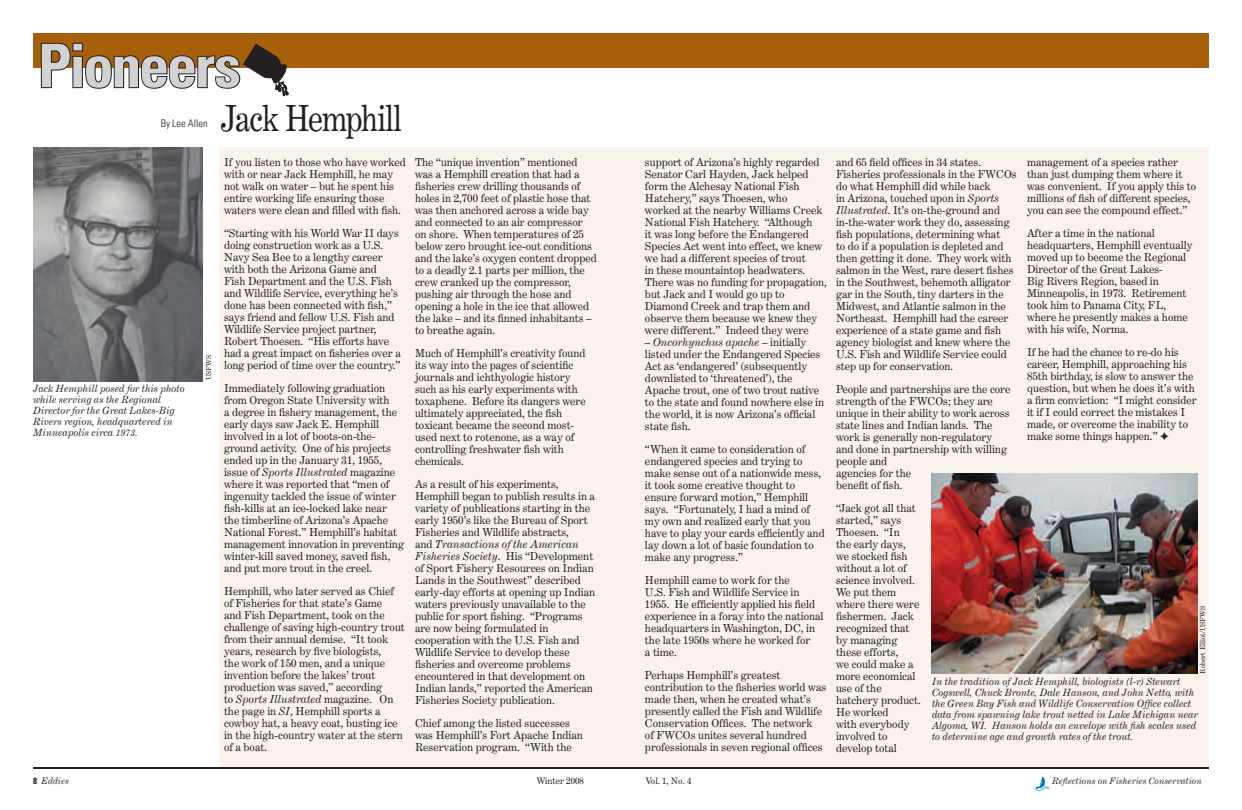
<style>
.page{position:relative;width:1242px;height:810px;background:#fff}
.page>*{position:absolute;margin:0;border:0;box-sizing:border-box;transform-origin:0 0}
.t1{font:700 condensed 60px "Univers";letter-spacing:-.035em;color:#d1d2d4}
.t2{font:36px "Century Expanded BT";letter-spacing:-.035em;color:#231f20;scale:.85 1}
.t3{font:11px/12px "Century Expanded BT";color:#231f20}
.t4{font:300 condensed 10.5px "Univers";color:#231f20}
.t5{font:italic 10px/11px "Century Expanded BT";color:#231f20}
.t6{font:italic 9px "Century Expanded BT";color:#231f20}
.t7{font:9px "Century Expanded BT";color:#231f20}
.t8{font:7px "Century Expanded BT";color:#231f20}
.s1{font-style:italic}
.s2{font-family:"Univers";font-weight:700;font-style:normal;font-stretch:condensed}
</style>
<div class="page">
<div style="left:220px;top:147px;width:401px;height:620px;background:#f9f3ec"></div>
<hr style="left:33px;top:767px;width:588px;height:2px;background:#231f20">
<div style="left:33px;top:33px;width:588px;height:35px;background:#a6600b"></div>
<svg style="left:40px;top:42px;width:248px;height:54px"></svg>
<div style="left:621px;top:147px;width:401px;height:620px;background:#f9f3ec"></div>
<div style="left:622px;top:33px;width:587px;height:35px;background:#a6600b"></div>
<hr style="left:621px;top:767px;width:588px;height:2px;background:#231f20">
<svg style="left:1033px;top:777px;width:16px;height:14px"></svg>
<div style="left:808px;top:147px;width:401px;height:620px;background:#f9f3ec"></div>
<img style="left:33px;top:147px;width:170px;height:235px">
<img style="left:931px;top:474px;width:266px;height:200px">
<h1 class="t1" style="left:38px;top:29px;width:204px">Pioneers</h1>
<p class="t4" style="left:161px;top:117px;width:48px">By Lee Allen</p>
<p class="t5" style="left:33px;top:383px;width:153px">Jack Hemphill posed for this photo while serving as the Regional<br>Director for the Great Lakes-Big<br>Rivers region, headquartered in<br>Minneapolis circa 1973.</p>
<p class="t8" style="left:204px;top:380px;width:27px;rotate:-90deg">USFWS</p>
<h2 class="t2" style="left:220px;top:96px;width:215px">Jack Hemphill</h2>
<p class="t3" style="left:224px;top:156px;width:183px">If you listen to those who have worked with or near Jack Hemphill, he may not walk on water – but he spent his entire working life ensuring those waters were clean and filled with fish.</p>
<p class="t3" style="left:224px;top:227px;width:178px">“Starting with his World War II days doing construction work as a U.S.<br>Navy Sea Bee to a lengthy career with both the Arizona Game and Fish Department and the U.S. Fish and Wildlife Service, everything he’s done has been connected with fish,” says friend and fellow U.S. Fish and Wildlife Service project partner, Robert Thoesen. “His efforts have had a great impact on fisheries over a long period of time over the country.”</p>
<p class="t3" style="left:224px;top:382px;width:182px">Immediately following graduation from Oregon State University with<br>a degree in fishery management, the early days saw Jack E. Hemphill involved in a lot of boots-on-the&shy;ground activity. One of his projects ended up in the January 31, 1955, issue of <span class="s1">Sports Illustrated</span> magazine where it was reported that “men of ingenuity tackled the issue of winter fish-kills at an ice-locked lake near the timberline of Arizona’s Apache National Forest.” Hemphill’s habitat management innovation in preventing winter-kill saved money, saved fish, and put more trout in the creel.</p>
<p class="t3" style="left:224px;top:585px;width:182px">Hemphill, who later served as Chief of Fisheries for that state’s Game<br>and Fish Department, took on the challenge of saving high-country trout from their annual demise. “It took years, research by five biologists,<br>the work of 150 men, and a unique invention before the lakes’ trout production was saved,” according<br>to <span class="s1">Sports Illustrated</span> magazine. On the page in <span class="s1">SI</span>, Hemphill sports a cowboy hat, a heavy coat, busting ice in the high-country water at the stern of a boat.</p>
<p class="t3" style="left:415px;top:156px;width:183px">The “unique invention” mentioned was a Hemphill creation that had a fisheries crew drilling thousands of holes in 2,700 feet of plastic hose that was then anchored across a wide bay and connected to an air compressor<br>on shore. When temperatures of 25 below zero brought ice-out conditions and the lake’s oxygen content dropped to a deadly 2.1 parts per million, the crew cranked up the compressor, pushing air through the hose and opening a hole in the ice that allowed the lake – and its finned inhabitants – to breathe again.</p>
<p class="t3" style="left:415px;top:347px;width:172px">Much of Hemphill’s creativity found its way into the pages of scientific journals and ichthyologic history such as his early experiments with toxaphene. Before its dangers were ultimately appreciated, the fish toxicant became the second most&shy;used next to rotenone, as a way of controlling freshwater fish with chemicals.</p>
<p class="t3" style="left:415px;top:478px;width:182px">As a result of his experiments, Hemphill began to publish results in a variety of publications starting in the early 1950’s like the Bureau of Sport Fisheries and Wildlife abstracts,<br>and <span class="s1">Transactions of the American Fisheries Society</span>. His “Development of Sport Fishery Resources on Indian Lands in the Southwest” described early-day efforts at opening up Indian waters previously unavailable to the public for sport fishing. “Programs are now being formulated in cooperation with the U.S. Fish and Wildlife Service to develop these fisheries and overcome problems encountered in that development on Indian lands,” reported the American Fisheries Society publication.</p>
<p class="t3" style="left:415px;top:717px;width:169px">Chief among the listed successes was Hemphill’s Fort Apache Indian<br>Reservation program. “With the</p>
<p class="t6" style="left:33px;top:775px;width:37px"><span class="s2">8</span> Eddies</p>
<p class="t7" style="left:537px;top:776px;width:49px">Winter 2008</p>
<p class="t3" style="left:645px;top:156px;width:183px">support of Arizona’s highly regarded Senator Carl Hayden, Jack helped form the Alchesay National Fish Hatchery,” says Thoesen, who<br>worked at the nearby Williams Creek National Fish Hatchery. “Although<br>it was long before the Endangered Species Act went into effect, we knew we had a different species of trout<br>in these mountaintop headwaters.<br>There was no funding for propagation, but Jack and I would go up to Diamond Creek and trap them and observe them because we knew they were different.” Indeed they were</p>
<p class="t3" style="left:645px;top:336px;width:181px">– <span class="s1">Oncorhynchus apache</span> – initially listed under the Endangered Species Act as ‘endangered’ (subsequently downlisted to ‘threatened’), the Apache trout, one of two trout native to the state and found nowhere else in the world, it is now Arizona’s official state fish.</p>
<p class="t3" style="left:645px;top:443px;width:181px">“When it came to consideration of endangered species and trying to make sense out of a nationwide mess, it took some creative thought to ensure forward motion,” Hemphill says. “Fortunately, I had a mind of my own and realized early that you have to play your cards efficiently and lay down a lot of basic foundation to make any progress.”</p>
<p class="t3" style="left:645px;top:574px;width:180px">Hemphill came to work for the<br>U.S. Fish and Wildlife Service in<br>1955. He efficiently applied his field experience in a foray into the national headquarters in Washington, DC, in the late 1950s where he worked for<br>a time.</p>
<p class="t3" style="left:645px;top:669px;width:183px">Perhaps Hemphill’s greatest contribution to the fisheries world was made then, when he created what’s presently called the Fish and Wildlife Conservation Offices. The network<br>of FWCOs unites several hundred professionals in seven regional offices</p>
<p class="t3" style="left:836px;top:156px;width:182px">and 65 field offices in 34 states.<br>Fisheries professionals in the FWCOs do what Hemphill did while back<br>in Arizona, touched upon in <span class="s1">Sports Illustrated</span>. It’s on-the-ground and in-the-water work they do, assessing fish populations, determining what<br>to do if a population is depleted and then getting it done. They work with salmon in the West, rare desert fishes in the Southwest, behemoth alligator gar in the South, tiny darters in the Midwest, and Atlantic salmon in the Northeast. Hemphill had the career experience of a state game and fish agency biologist and knew where the U.S. Fish and Wildlife Service could step up for conservation.</p>
<p class="t3" style="left:836px;top:383px;width:176px">People and partnerships are the core strength of the FWCOs; they are unique in their ability to work across state lines and Indian lands. The work is generally non-regulatory and done in partnership with willing people and<br>agencies for the<br>benefit of fish.</p>
<p class="t3" style="left:836px;top:502px;width:86px">“Jack got all that started,” says<br>Thoesen. “In<br>the early days, we stocked fish without a lot of science involved.<br>We put them where there were fishermen. Jack recognized that by managing these efforts,<br>we could make a more economical use of the hatchery product.<br>He worked<br>with everybody involved to develop total</p>
<p class="t3" style="left:1027px;top:156px;width:171px">management of a species rather than just dumping them where it was convenient. If you apply this to millions of fish of different species, you can see the compound effect.”</p>
<p class="t3" style="left:1027px;top:227px;width:167px">After a time in the national headquarters, Hemphill eventually moved up to become the Regional<br>Director of the Great Lakes-<br>Big Rivers Region, based in<br>Minneapolis, in 1973. Retirement took him to Panama City, FL, where he presently makes a home with his wife, Norma.</p>
<p class="t3" style="left:1027px;top:346px;width:171px">If he had the chance to re-do his career, Hemphill, approaching his 85th birthday, is slow to answer the question, but when he does it’s with a firm conviction: “I might consider it if I could correct the mistakes I made, or overcome the inability to make some things happen.”</p>
<p class="t8" style="left:1199px;top:674px;width:69px;rotate:-90deg">Robert Elliot/USFWS</p>
<p class="t5" style="left:932px;top:676px;width:268px">In the tradition of Jack Hemphill, biologists (l-r) Stewart Cogswell, Chuck Bronte, Dale Hanson, and John Netto, with the Green Bay Fish and Wildlife Conservation Office collect data from spawning lake trout netted in Lake Michigan near Algoma, WI. Hanson holds an envelope with fish scales used to determine age and growth rates of the trout.</p>
<p class="t7" style="left:646px;top:776px;width:47px">Vol. 1, No. 4</p>
<p class="t6" style="left:1052px;top:775px;width:151px">Reflections on Fisheries Conservation</p>
</div>
